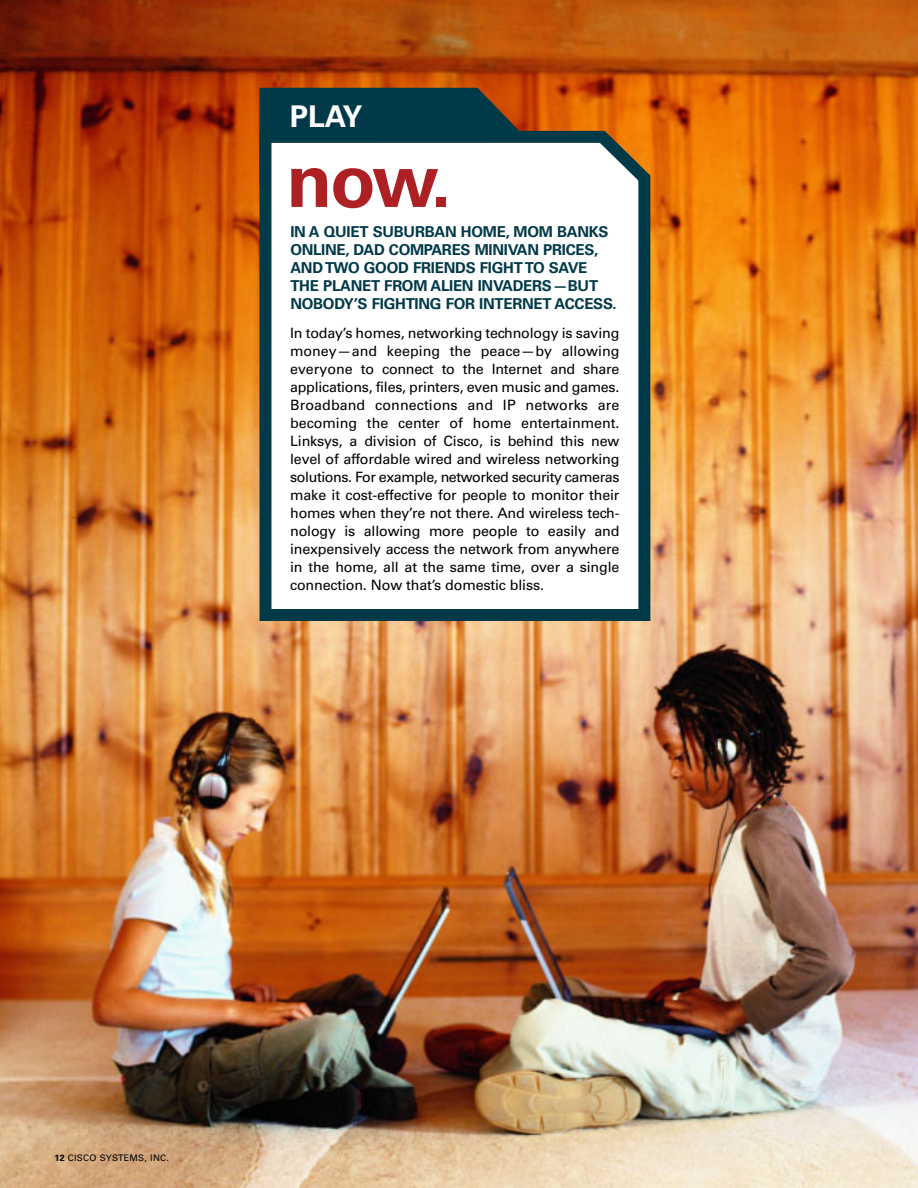
<style>
.page{position:relative;width:918px;height:1188px;background:#fff}
.page>*{position:absolute;margin:0;border:0;box-sizing:border-box;transform-origin:0 0}
.t1{font:700 75px "Univers";color:#ad2024}
.t2{font:700 30px "Univers";color:#fff}
.t3{font:700 15px/18px "Univers";letter-spacing:-.015em;color:#003948}
.t4{font:14.25px/18px "Univers";letter-spacing:-.01em;color:#000;text-align:justify}
.t5{font:9px "Univers";letter-spacing:.03em;color:#000}
.s1{font-weight:700}
</style>
<div class="page">
<img style="left:0;top:0;width:918px;height:1188px">
<svg style="left:259px;top:88px;width:262px;height:43px;background:#123a41"></svg>
<svg style="left:259px;top:131px;width:391px;height:490px"></svg>
<h2 class="t2" style="left:290px;top:105px;width:74px">PLAY</h2>
<h1 class="t1" style="left:286px;top:153px;width:167px">now.</h1>
<p class="t3" style="left:290px;top:224px;width:328px">IN A QUIET SUBURBAN HOME, MOM BANKS ONLINE, DAD COMPARES MINIVAN PRICES, AND TWO GOOD FRIENDS FIGHT TO SAVE THE PLANET FROM ALIEN INVADERS—BUT NOBODY’S FIGHTING FOR INTERNET ACCESS.</p>
<p class="t4" style="left:290px;top:325px;width:331px">In today’s homes, networking technology is saving money—and keeping the peace—by allowing everyone to connect to the Internet and share applications, files, printers, even music and games.<br>Broadband connections and IP networks are becoming the center of home entertainment.<br>Linksys, a division of Cisco, is behind this new level of affordable wired and wireless networking solutions. For example, networked security cameras make it cost-effective for people to monitor their homes when they’re not there. And wireless tech&shy;nology is allowing more people to easily and inexpensively access the network from anywhere in the home, all at the same time, over a single connection. Now that’s domestic bliss.</p>
<p class="t5" style="left:54px;top:1155px;width:116px"><span class="s1">12</span> CISCO SYSTEMS, INC.</p>
</div>
